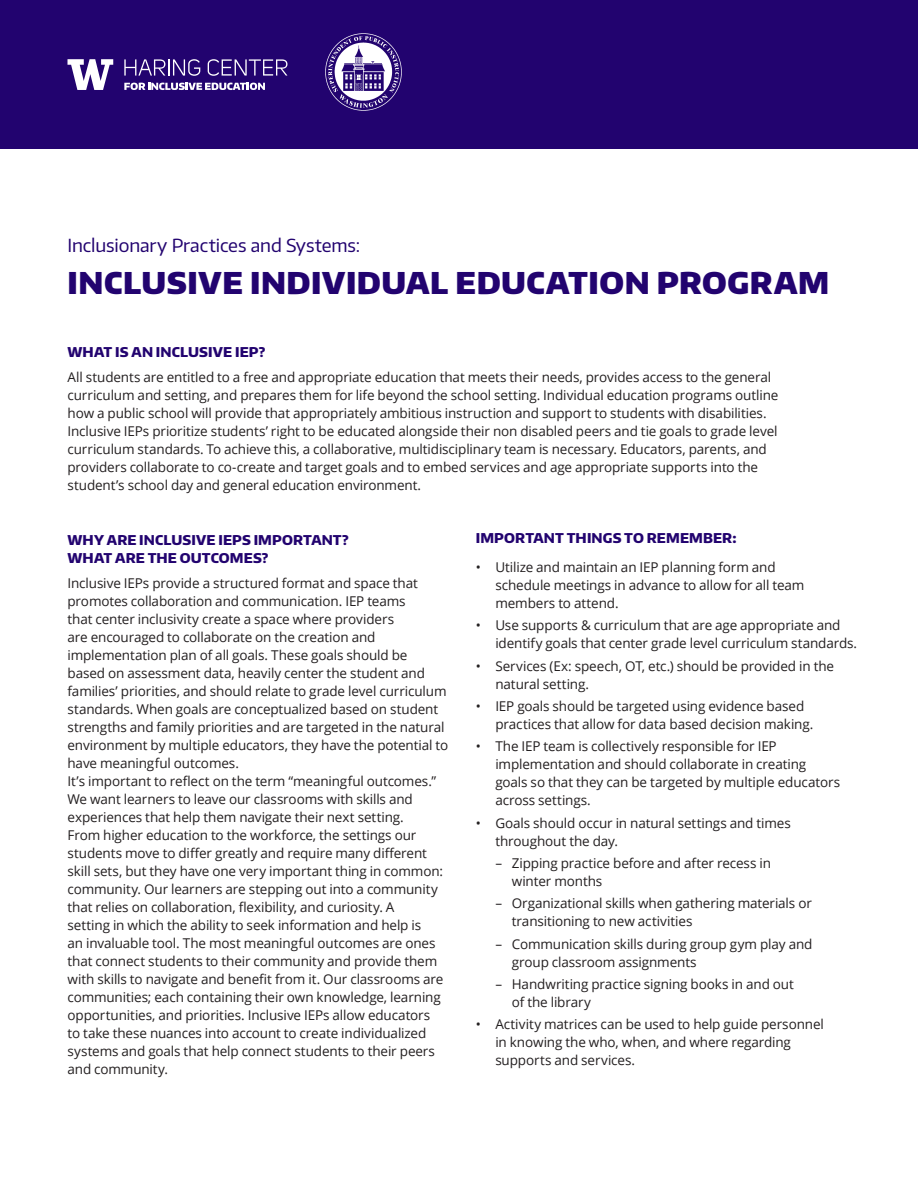
<style>
.page{position:relative;width:918px;height:1188px;background:#fff}
.page>*{position:absolute;margin:0;border:0;box-sizing:border-box;transform-origin:0 0}
.head{font:900 30px "Encode Sans Normal";letter-spacing:.02em;color:#22036f}
.head_2{font:18px "Encode Sans Normal";letter-spacing:-.005em;color:#22036f}
.t1{font:13.5px/18px "Open Sans";letter-spacing:-.01em;color:#231f20}
.subhead{font:800 13.5px/18px "Encode Sans Normal";letter-spacing:.01em;color:#22036f}
</style>
<div class="page">
<div style="left:0;top:0;width:918px;height:148px;background:#22036f"></div>
<img style="left:325px;top:33px;width:77px;height:78px">
<svg style="left:68px;top:59px;width:45px;height:31px"></svg>
<svg style="left:124px;top:59px;width:76px;height:17px"></svg>
<svg style="left:208px;top:59px;width:79px;height:17px"></svg>
<svg style="left:124px;top:83px;width:141px;height:7px"></svg>
<p class="head_2" style="left:68px;top:233px;width:294px">Inclusionary Practices and Systems:</p>
<p class="head" style="left:68px;top:263px;width:763px">INCLUSIVE INDIVIDUAL EDUCATION PROGRAM</p>
<p class="subhead" style="left:68px;top:343px;width:199px">WHAT IS AN INCLUSIVE IEP?</p>
<p class="t1" style="left:68px;top:368px;width:712px">All students are entitled to a free and appropriate education that meets their needs, provides access to the general curriculum and setting, and prepares them for life beyond the school setting. Individual education programs outline how a public school will provide that appropriately ambitious instruction and support to students with disabilities.<br>Inclusive IEPs prioritize students’ right to be educated alongside their non disabled peers and tie goals to grade level curriculum standards. To achieve this, a collaborative, multidisciplinary team is necessary. Educators, parents, and providers collaborate to co-create and target goals and to embed services and age appropriate supports into the student’s school day and general education environment.</p>
<p class="subhead" style="left:68px;top:531px;width:283px">WHY ARE INCLUSIVE IEPS IMPORTANT?<br>WHAT ARE THE OUTCOMES?</p>
<p class="t1" style="left:68px;top:574px;width:382px">Inclusive IEPs provide a structured format and space that promotes collaboration and communication. IEP teams<br>that center inclusivity create a space where providers<br>are encouraged to collaborate on the creation and implementation plan of all goals. These goals should be based on assessment data, heavily center the student and families’ priorities, and should relate to grade level curriculum standards. When goals are conceptualized based on student strengths and family priorities and are targeted in the natural environment by multiple educators, they have the potential to have meaningful outcomes.</p>
<p class="t1" style="left:68px;top:772px;width:378px">It’s important to reflect on the term “meaningful outcomes.” We want learners to leave our classrooms with skills and experiences that help them navigate their next setting.<br>From higher education to the workforce, the settings our students move to differ greatly and require many different skill sets, but they have one very important thing in common: community. Our learners are stepping out into a community that relies on collaboration, flexibility, and curiosity. A<br>setting in which the ability to seek information and help is<br>an invaluable tool. The most meaningful outcomes are ones that connect students to their community and provide them with skills to navigate and benefit from it. Our classrooms are communities; each containing their own knowledge, learning opportunities, and priorities. Inclusive IEPs allow educators to take these nuances into account to create individualized systems and goals that help connect students to their peers and community.</p>
<p class="subhead" style="left:476px;top:529px;width:262px">IMPORTANT THINGS TO REMEMBER:</p>
<p class="t1" style="left:495px;top:558px;width:311px;text-indent:-20px">• Utilize and maintain an IEP planning form and schedule meetings in advance to allow for all team members to attend.</p>
<p class="t1" style="left:495px;top:616px;width:363px;text-indent:-20px">• Use supports &amp; curriculum that are age appropriate and identify goals that center grade level curriculum standards.</p>
<p class="t1" style="left:495px;top:657px;width:340px;text-indent:-20px">• Services (Ex: speech, OT, etc.) should be provided in the natural setting.</p>
<p class="t1" style="left:495px;top:697px;width:319px;text-indent:-20px">• IEP goals should be targeted using evidence based practices that allow for data based decision making.</p>
<p class="t1" style="left:495px;top:737px;width:346px;text-indent:-20px">• The IEP team is collectively responsible for IEP implementation and should collaborate in creating goals so that they can be targeted by multiple educators across settings.</p>
<p class="t1" style="left:495px;top:814px;width:297px;text-indent:-20px">• Goals should occur in natural settings and times throughout the day.</p>
<p class="t1" style="left:512px;top:854px;width:261px;text-indent:-16px">– Zipping practice before and after recess in winter months</p>
<p class="t1" style="left:512px;top:894px;width:302px;text-indent:-16px">– Organizational skills when gathering materials or transitioning to new activities</p>
<p class="t1" style="left:512px;top:934px;width:302px;text-indent:-16px">– Communication skills during group gym play and group classroom assignments</p>
<p class="t1" style="left:512px;top:975px;width:284px;text-indent:-16px">– Handwriting practice signing books in and out of the library</p>
<p class="t1" style="left:495px;top:1015px;width:330px;text-indent:-20px">• Activity matrices can be used to help guide personnel in knowing the who, when, and where regarding supports and services.</p>
</div>
